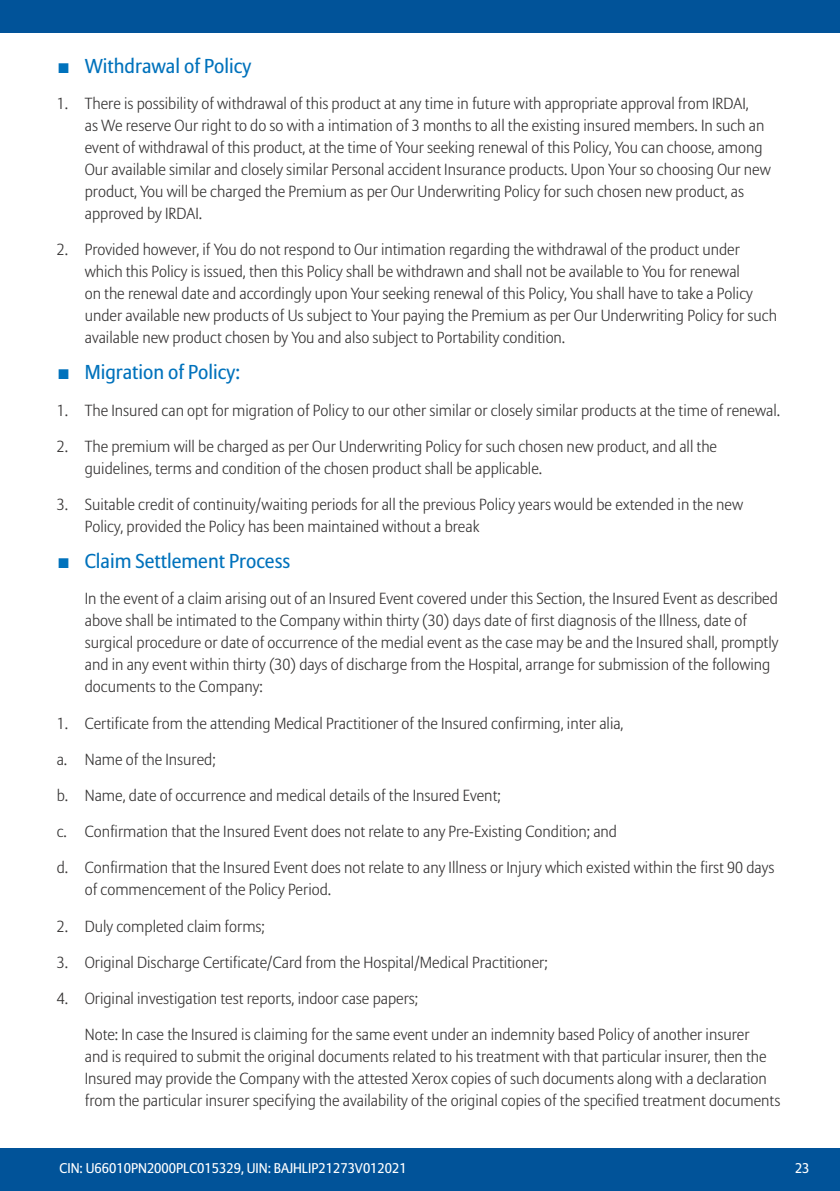
<style>
.page{position:relative;width:840px;height:1191px;background:#fff}
.page>*{position:absolute;margin:0;border:0;box-sizing:border-box;transform-origin:0 0}
.t1{font:20px "Allianz Sans";color:#0072bc}
.t2{font:300 16px/22px "Allianz Sans";color:#363434}
.t3{font:14px "Allianz Sans";color:#fff}
</style>
<div class="page">
<div style="left:0;top:0;width:839px;height:33px;background:#015399"></div>
<div style="left:0;top:1148px;width:839px;height:43px;background:#015399"></div>
<p class="t1" style="left:85px;top:54px;width:168px">Withdrawal of Policy</p>
<p class="t2" style="left:85px;top:92px;width:687px;text-indent:-28px">1. There is possibility of withdrawal of this product at any time in future with appropriate approval from IRDAI,<br>as We reserve Our right to do so with a intimation of 3 months to all the existing insured members. In such an event of withdrawal of this product, at the time of Your seeking renewal of this Policy, You can choose, among Our available similar and closely similar Personal accident Insurance products. Upon Your so choosing Our new product, You will be charged the Premium as per Our Underwriting Policy for such chosen new product, as approved by IRDAI.</p>
<p class="t2" style="left:85px;top:238px;width:693px;text-indent:-28px">2. Provided however, if You do not respond to Our intimation regarding the withdrawal of the product under which this Policy is issued, then this Policy shall be withdrawn and shall not be available to You for renewal<br>on the renewal date and accordingly upon Your seeking renewal of this Policy, You shall have to take a Policy under available new products of Us subject to Your paying the Premium as per Our Underwriting Policy for such available new product chosen by You and also subject to Portability condition.</p>
<p class="t1" style="left:85px;top:360px;width:157px">Migration of Policy:</p>
<p class="t2" style="left:57px;top:399px;width:724px">1. The Insured can opt for migration of Policy to our other similar or closely similar products at the time of renewal.</p>
<p class="t2" style="left:85px;top:435px;width:633px;text-indent:-28px">2. The premium will be charged as per Our Underwriting Policy for such chosen new product, and all the guidelines, terms and condition of the chosen product shall be applicable.</p>
<p class="t2" style="left:85px;top:493px;width:659px;text-indent:-28px">3. Suitable credit of continuity/waiting periods for all the previous Policy years would be extended in the new<br>Policy, provided the Policy has been maintained without a break</p>
<p class="t1" style="left:85px;top:549px;width:207px">Claim Settlement Process</p>
<p class="t2" style="left:85px;top:587px;width:694px">In the event of a claim arising out of an Insured Event covered under this Section, the Insured Event as described above shall be intimated to the Company within thirty (30) days date of first diagnosis of the Illness, date of surgical procedure or date of occurrence of the medial event as the case may be and the Insured shall, promptly and in any event within thirty (30) days of discharge from the Hospital, arrange for submission of the following documents to the Company:</p>
<p class="t2" style="left:57px;top:712px;width:568px">1. Certificate from the attending Medical Practitioner of the Insured confirming, inter alia,</p>
<p class="t2" style="left:57px;top:748px;width:160px">a. Name of the Insured;</p>
<p class="t2" style="left:57px;top:784px;width:445px">b. Name, date of occurrence and medical details of the Insured Event;</p>
<p class="t2" style="left:57px;top:820px;width:561px">c. Confirmation that the Insured Event does not relate to any Pre-Existing Condition; and</p>
<p class="t2" style="left:85px;top:856px;width:690px;text-indent:-28px">d. Confirmation that the Insured Event does not relate to any Illness or Injury which existed within the first 90 days of commencement of the Policy Period.</p>
<p class="t2" style="left:57px;top:914px;width:209px">2. Duly completed claim forms;</p>
<p class="t2" style="left:57px;top:951px;width:492px">3. Original Discharge Certificate/Card from the Hospital/Medical Practitioner;</p>
<p class="t2" style="left:57px;top:987px;width:362px">4. Original investigation test reports, indoor case papers;</p>
<p class="t2" style="left:85px;top:1023px;width:696px">Note: In case the Insured is claiming for the same event under an indemnity based Policy of another insurer<br>and is required to submit the original documents related to his treatment with that particular insurer, then the Insured may provide the Company with the attested Xerox copies of such documents along with a declaration from the particular insurer specifying the availability of the original copies of the specified treatment documents</p>
<p class="t3" style="left:59px;top:1159px;width:348px">CIN: U66010PN2000PLC015329, UIN: BAJHLIP21273V012021</p>
<p class="t3" style="left:794px;top:1159px;width:16px">23</p>
</div>
